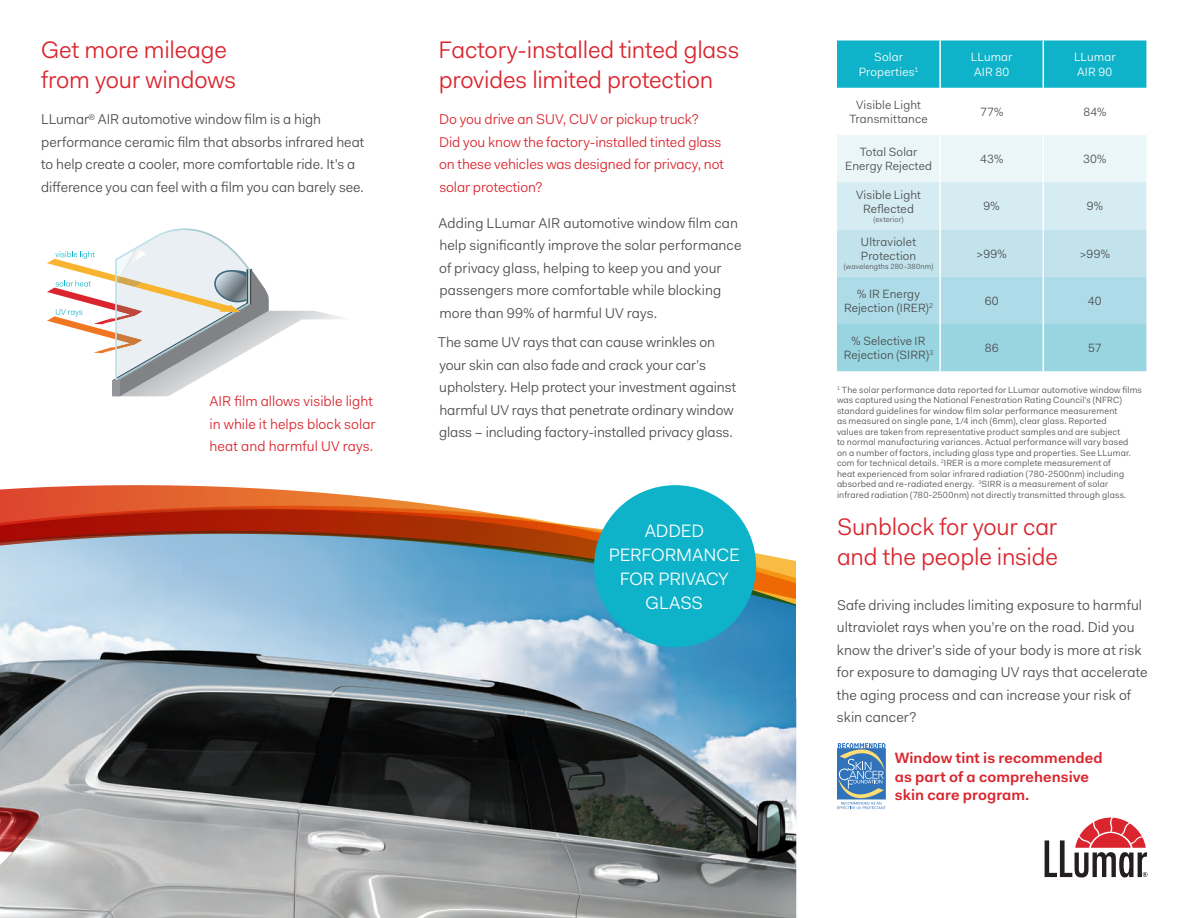
<style>
.page{position:relative;width:1188px;height:918px;background:#fff}
.page>*{position:absolute;margin:0;border:0;box-sizing:border-box;transform-origin:0 0}
.t1{font:24px/30px "L Lumar Fakt Pro Blond";letter-spacing:-.005em;color:#da252e}
.t2{font:18px/24px "L Lumar Fakt Pro Blond";letter-spacing:-.01em;color:#fff;text-align:center}
.t3{font:600 15px/18.8px "L Lumar Fakt Pro";letter-spacing:.005em;color:#da252e}
.t4{font:14.25px/22.5px "L Lumar Fakt Pro Blond";color:#4b4c4d}
.t5{font:14.25px/22.5px "L Lumar Fakt Pro Blond";letter-spacing:-.005em;color:#da252e}
.t6{font:12px/14.4px "L Lumar Fakt Pro Blond";letter-spacing:.01em;color:#4b4c4d;text-align:center}
.t7{font:12px/14.4px "L Lumar Fakt Pro Blond";letter-spacing:.01em;color:#fff}
.t8{font:9px/10.5px "L Lumar Fakt Pro Blond";letter-spacing:.02em;color:#4b4c4d}
.t9{font:7.5px "L Lumar Fakt Pro Blond";letter-spacing:.02em;color:#4b4c4d}
</style>
<div class="page">
<svg style="left:1045px;top:818px;width:102px;height:60px"></svg>
<img style="left:0;top:615px;width:796px;height:303px">
<svg style="left:0;top:485px;width:796px;height:130px"></svg>
<svg style="left:0;top:492px;width:796px;height:115px;background:#a99797"></svg>
<div style="left:594px;top:485px;width:162px;height:162px;background:#0eb3c9;border-radius:50%"></div>
<div style="left:837px;top:40px;width:309px;height:48px;background:#0eb3c9"></div>
<svg style="left:837px;top:135px;width:309px;height:236px;background:#c1e4ec"></svg>
<hr style="left:939px;top:230px;width:2px;height:47px;background:#fff">
<hr style="left:1043px;top:230px;width:1px;height:47px;background:#fff">
<hr style="left:939px;top:277px;width:2px;height:47px;background:#fff">
<hr style="left:1043px;top:277px;width:1px;height:47px;background:#fff">
<hr style="left:939px;top:324px;width:2px;height:47px;background:#fff">
<hr style="left:1043px;top:324px;width:1px;height:47px;background:#fff">
<hr style="left:939px;top:135px;width:2px;height:47px;background:#fff">
<hr style="left:1043px;top:135px;width:1px;height:47px;background:#fff">
<hr style="left:939px;top:182px;width:2px;height:48px;background:#fff">
<hr style="left:1043px;top:182px;width:1px;height:48px;background:#fff">
<hr style="left:939px;top:41px;width:2px;height:47px;background:#fff">
<hr style="left:1043px;top:41px;width:1px;height:47px;background:#fff">
<svg style="left:47px;top:228px;width:297px;height:168px"></svg>
<svg style="left:837px;top:743px;width:49px;height:67px;background:#759ec3"></svg>
<p class="t1" style="left:41px;top:35px;width:196px">Get more mileage from your windows</p>
<p class="t4" style="left:41px;top:108px;width:325px">LLumar<sup>®</sup> AIR automotive window film is a high performance ceramic film that absorbs infrared heat to help create a cooler, more comfortable ride. It’s a difference you can feel with a film you can barely see.</p>
<p class="t5" style="left:210px;top:390px;width:167px">AIR film allows visible light in while it helps block solar heat and harmful UV rays.</p>
<p class="t1" style="left:439px;top:35px;width:302px">Factory-installed tinted glass provides limited protection</p>
<p class="t5" style="left:439px;top:108px;width:287px">Do you drive an SUV, CUV or pickup truck?<br>Did you know the factory-installed tinted glass on these vehicles was designed for privacy, not solar protection?</p>
<p class="t4" style="left:439px;top:212px;width:304px">Adding LLumar AIR automotive window film can help significantly improve the solar performance of privacy glass, helping to keep you and your passengers more comfortable while blocking more than 99% of harmful UV rays.</p>
<p class="t4" style="left:438px;top:331px;width:300px">The same UV rays that can cause wrinkles on your skin can also fade and crack your car’s upholstery. Help protect your investment against harmful UV rays that penetrate ordinary window glass – including factory-installed privacy glass.</p>
<p class="t2" style="left:609px;top:519px;width:133px">ADDED<br>PERFORMANCE<br>FOR PRIVACY<br>GLASS</p>
<p class="t7" style="left:859px;top:50px;width:61px;text-align:center">Solar<br>Properties<sup>1</sup></p>
<p class="t7" style="left:971px;top:50px;width:43px">LLumar<br>AIR 80</p>
<p class="t7" style="left:1074px;top:50px;width:43px">LLumar<br>AIR 90</p>
<p class="t6" style="left:850px;top:97px;width:80px">Visible Light<br>Transmittance</p>
<p class="t6" style="left:980px;top:104px;width:25px">77%</p>
<p class="t6" style="left:1083px;top:104px;width:24px">84%</p>
<p class="t6" style="left:845px;top:145px;width:88px">Total Solar<br>Energy Rejected</p>
<p class="t6" style="left:980px;top:152px;width:25px">43%</p>
<p class="t6" style="left:1083px;top:152px;width:25px">30%</p>
<p class="t6" style="left:856px;top:187px;width:66px">Visible Light<br>Reflected</p>
<p class="t9" style="left:874px;top:214px;width:31px">(exterior)</p>
<p class="t6" style="left:984px;top:199px;width:18px">9%</p>
<p class="t6" style="left:1087px;top:199px;width:18px">9%</p>
<p class="t6" style="left:861px;top:235px;width:57px;text-align:left">Ultraviolet<br>Protection</p>
<p class="t9" style="left:844px;top:262px;width:91px">(wavelengths 280-380nm)</p>
<p class="t6" style="left:977px;top:246px;width:32px">&gt;99%</p>
<p class="t6" style="left:1080px;top:246px;width:32px">&gt;99%</p>
<p class="t6" style="left:844px;top:286px;width:91px">% IR Energy<br>Rejection (IRER)<sup>2</sup></p>
<p class="t6" style="left:985px;top:293px;width:15px">60</p>
<p class="t6" style="left:1088px;top:293px;width:15px">40</p>
<p class="t6" style="left:844px;top:334px;width:91px">% Selective IR<br>Rejection (SIRR)<sup>3</sup></p>
<p class="t6" style="left:985px;top:341px;width:15px">86</p>
<p class="t6" style="left:1088px;top:341px;width:15px">57</p>
<p class="t8" style="left:837px;top:384px;width:306px"><sup>1</sup> The solar performance data reported for LLumar automotive window films was captured using the National Fenestration Rating Council’s (NFRC) standard guidelines for window film solar performance measurement<br>as measured on single pane, 1/4 inch (6mm), clear glass. Reported<br>values are taken from representative product samples and are subject<br>to normal manufacturing variances. Actual performance will vary based<br>on a number of factors, including glass type and properties. See LLumar. com for technical details. <sup>2</sup>IRER is a more complete measurement of<br>heat experienced from solar infrared radiation (780-2500nm) including absorbed and re-radiated energy. <sup>3</sup>SIRR is a measurement of solar infrared radiation (780-2500nm) not directly transmitted through glass.</p>
<p class="t1" style="left:837px;top:512px;width:222px">Sunblock for your car</p>
<p class="t1" style="left:837px;top:541px;width:223px">and the people inside</p>
<p class="t4" style="left:837px;top:593px;width:312px">Safe driving includes limiting exposure to harmful ultraviolet rays when you’re on the road. Did you know the driver’s side of your body is more at risk for exposure to damaging UV rays that accelerate the aging process and can increase your risk of skin cancer?</p>
<p class="t3" style="left:895px;top:748px;width:210px">Window tint is recommended as part of a comprehensive skin care program.</p>
</div>
